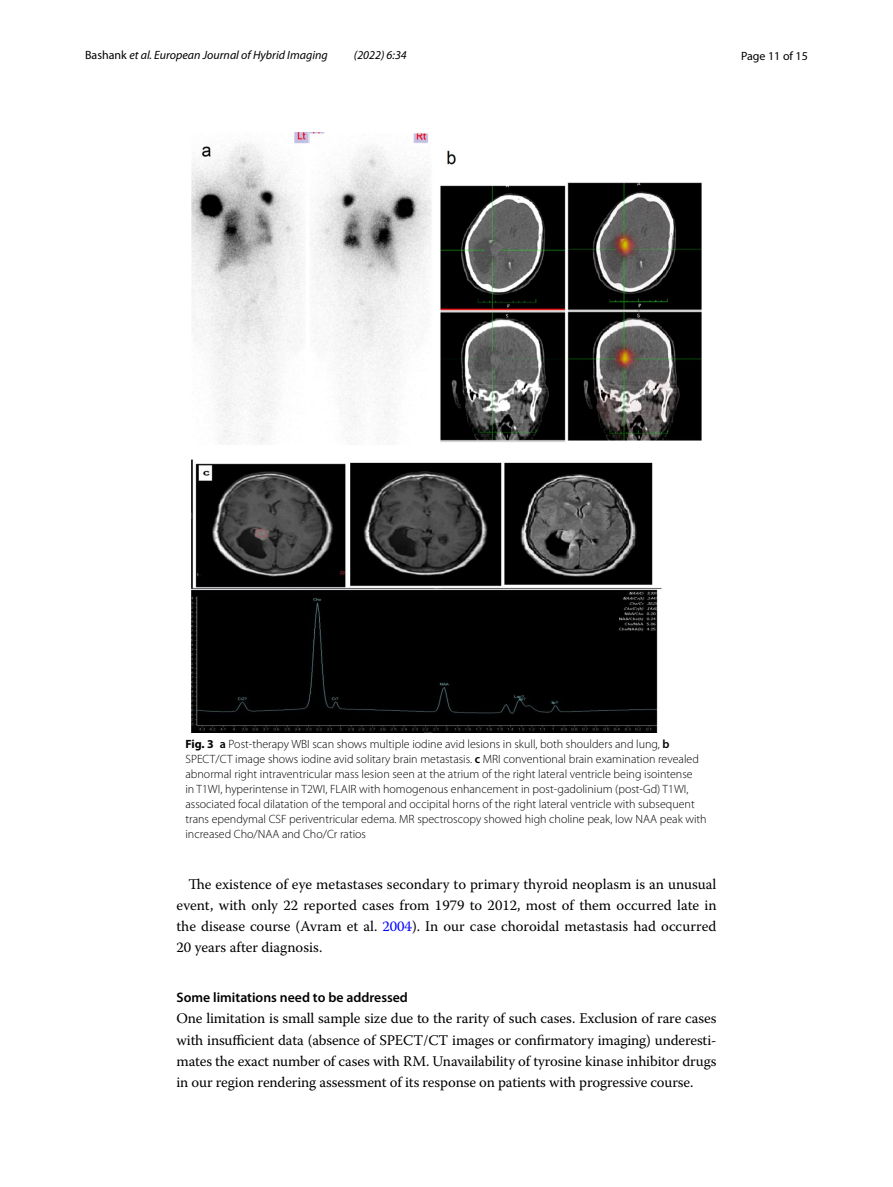
<style>
.page{position:relative;width:893px;height:1187px;background:#fff}
.page>*{position:absolute;margin:0;border:0;box-sizing:border-box;transform-origin:0 0}
.t1{font:14.7px/21.3px "Warnock Pro";color:#000;text-align:justify}
.t2{font:600 13.8px "Myriad Pro";color:#000}
.t3{font:300 12px/15px "Myriad Pro";color:#000}
.t4{font:italic 12px "Myriad Pro";color:#000}
.t5{font:12px "Myriad Pro";color:#000}
.s1{font-style:normal}
.s2{font-weight:700}
.s3{font-weight:600}
.s4{color:#00f}
</style>
<div class="page">
<img style="left:191px;top:133px;width:511px;height:599px">
<p class="t4" style="left:85px;top:48px;width:244px"><span class="s1">Bashank</span> et al. European Journal of Hybrid Imaging</p>
<p class="t4" style="left:354px;top:48px;width:54px">(2022) 6:34</p>
<p class="t5" style="left:741px;top:48px;width:68px">Page 11 of 15</p>
<p class="t3" style="left:185px;top:736px;width:523px"><span class="s2">Fig. 3</span> <span class="s3">a</span> Post-therapy WBI scan shows multiple iodine avid lesions in skull, both shoulders and lung, <span class="s3">b </span>SPECT/CT image shows iodine avid solitary brain metastasis. <span class="s3">c</span> MRI conventional brain examination revealed abnormal right intraventricular mass lesion seen at the atrium of the right lateral ventricle being isointense<br>in T1WI, hyperintense in T2WI, FLAIR with homogenous enhancement in post-gadolinium (post-Gd) T1WI, associated focal dilatation of the temporal and occipital horns of the right lateral ventricle with subsequent trans ependymal CSF periventricular edema. MR spectroscopy showed high choline peak, low NAA peak with increased Cho/NAA and Cho/Cr ratios</p>
<p class="t1" style="left:176px;top:872px;width:542px;text-indent:12px">The existence of eye metastases secondary to primary thyroid neoplasm is an unusual event, with only 22 reported cases from 1979 to 2012, most of them occurred late in the disease course (Avram et al. <span class="s4">2004</span>). In our case choroidal metastasis had occurred 20 years after diagnosis.</p>
<p class="t2" style="left:176px;top:988px;width:233px">Some limitations need to be addressed</p>
<p class="t1" style="left:176px;top:1007px;width:542px">One limitation is small sample size due to the rarity of such cases. Exclusion of rare cases with insufficient data (absence of SPECT/CT images or confirmatory imaging) underesti&shy;mates the exact number of cases with RM. Unavailability of tyrosine kinase inhibitor drugs in our region rendering assessment of its response on patients with progressive course.</p>
</div>
